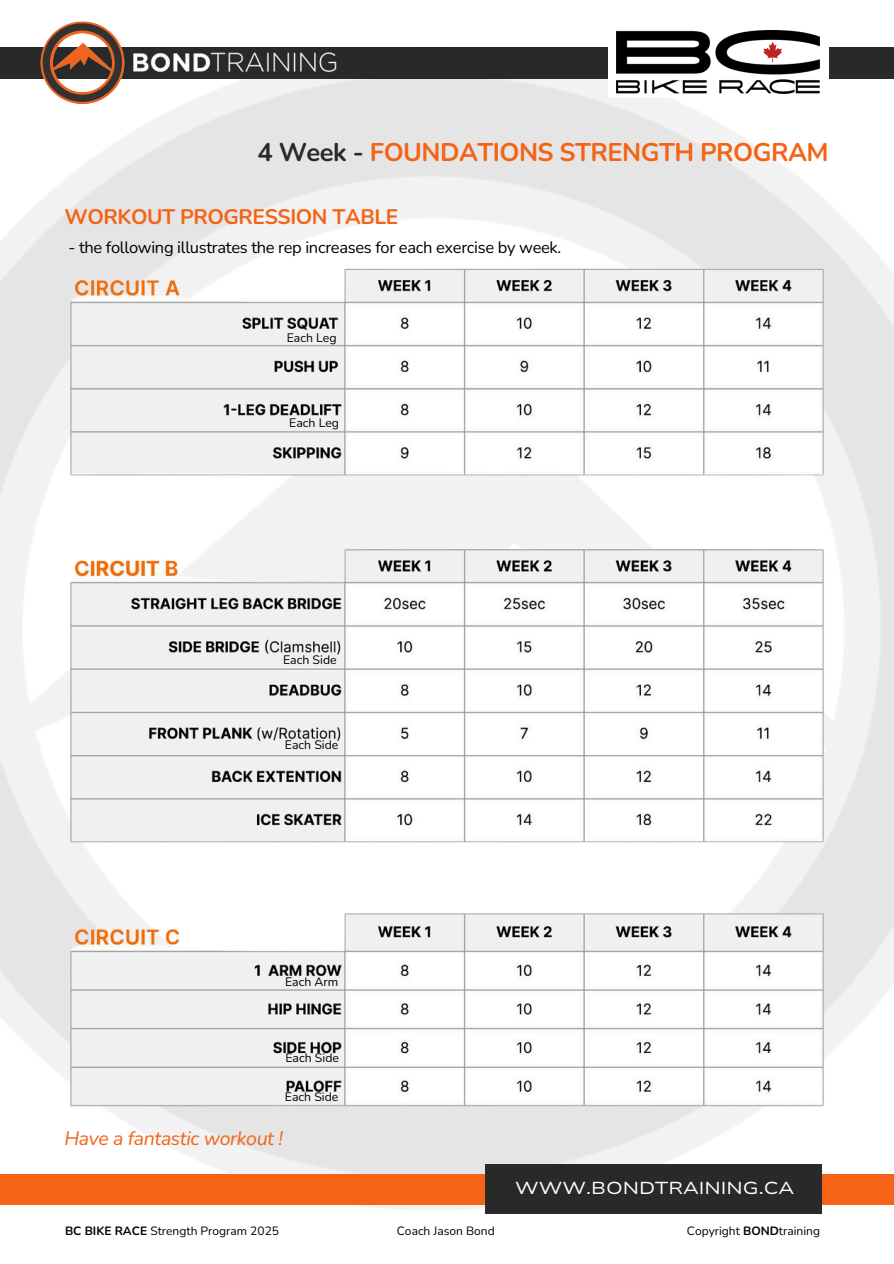
<style>
.page{position:relative;width:894px;height:1264px;background:#fff}
.page>*{position:absolute;margin:0;border:0;box-sizing:border-box;transform-origin:0 0}
.t1{font:700 25.5px "Nunito";letter-spacing:-.02em;color:#f46316}
.t2{font:700 21px "Nunito";letter-spacing:-.02em;color:#f46316}
.t3{font:italic 19.5px "Nunito";letter-spacing:-.02em;color:#f46316}
.t4{font:17.25px "Nunito Sans 10 pt Expanded";color:#fff}
.t5{font:16.5px "Nunito";letter-spacing:-.02em;color:#000}
.t6{font:12.3px "Nunito";color:#000}
.t7{font:12px "Nunito";color:#000}
.s1{color:#292929}
.s2{font-weight:700}
</style>
<div class="page">
<img style="left:0;top:78px;width:893px;height:1136px">
<img style="left:51px;top:245px;width:793px;height:877px">
<div style="left:0;top:47px;width:893px;height:31px;background:#292929"></div>
<div style="left:608px;top:28px;width:220px;height:70px;background:#fff"></div>
<img style="left:616px;top:31px;width:203px;height:63px">
<img style="left:129px;top:52px;width:211px;height:27px">
<img style="left:38px;top:21px;width:91px;height:87px">
<div style="left:0;top:1174px;width:893px;height:30px;background:#f46316"></div>
<div style="left:485px;top:1164px;width:336px;height:50px;background:#292929"></div>
<p class="t1" style="left:257px;top:135px;width:572px"><span class="s1">4 Week -</span> FOUNDATIONS STRENGTH PROGRAM</p>
<p class="t2" style="left:64px;top:203px;width:335px">WORKOUT PROGRESSION TABLE</p>
<p class="t5" style="left:68px;top:237px;width:494px">- the following illustrates the rep increases for each exercise by week.</p>
<p class="t6" style="left:287px;top:329px;width:51px">Each Leg</p>
<p class="t6" style="left:289px;top:415px;width:51px">Each Leg</p>
<p class="t6" style="left:283px;top:651px;width:55px">Each Side</p>
<h3 class="t6" style="left:285px;top:737px;width:55px">Each Side</h3>
<p class="t6" style="left:285px;top:973px;width:55px">Each Arm</p>
<p class="t6" style="left:285px;top:1049px;width:55px">Each Side</p>
<p class="t6" style="left:285px;top:1088px;width:55px">Each Side</p>
<h1 class="t3" style="left:64px;top:1125px;width:220px">Have a fantastic workout !</h1>
<h5 class="t4" style="left:515px;top:1176px;width:280px">WWW.BONDTRAINING.CA</h5>
<h2 class="t7" style="left:65px;top:1222px;width:215px"><span class="s2">BC BIKE RACE</span> Strength Program 2025</h2>
<h2 class="t7" style="left:397px;top:1222px;width:99px">Coach Jason Bond</h2>
<h2 class="t7" style="left:686px;top:1222px;width:135px">Copyright <span class="s2">BOND</span>training</h2>
</div>
